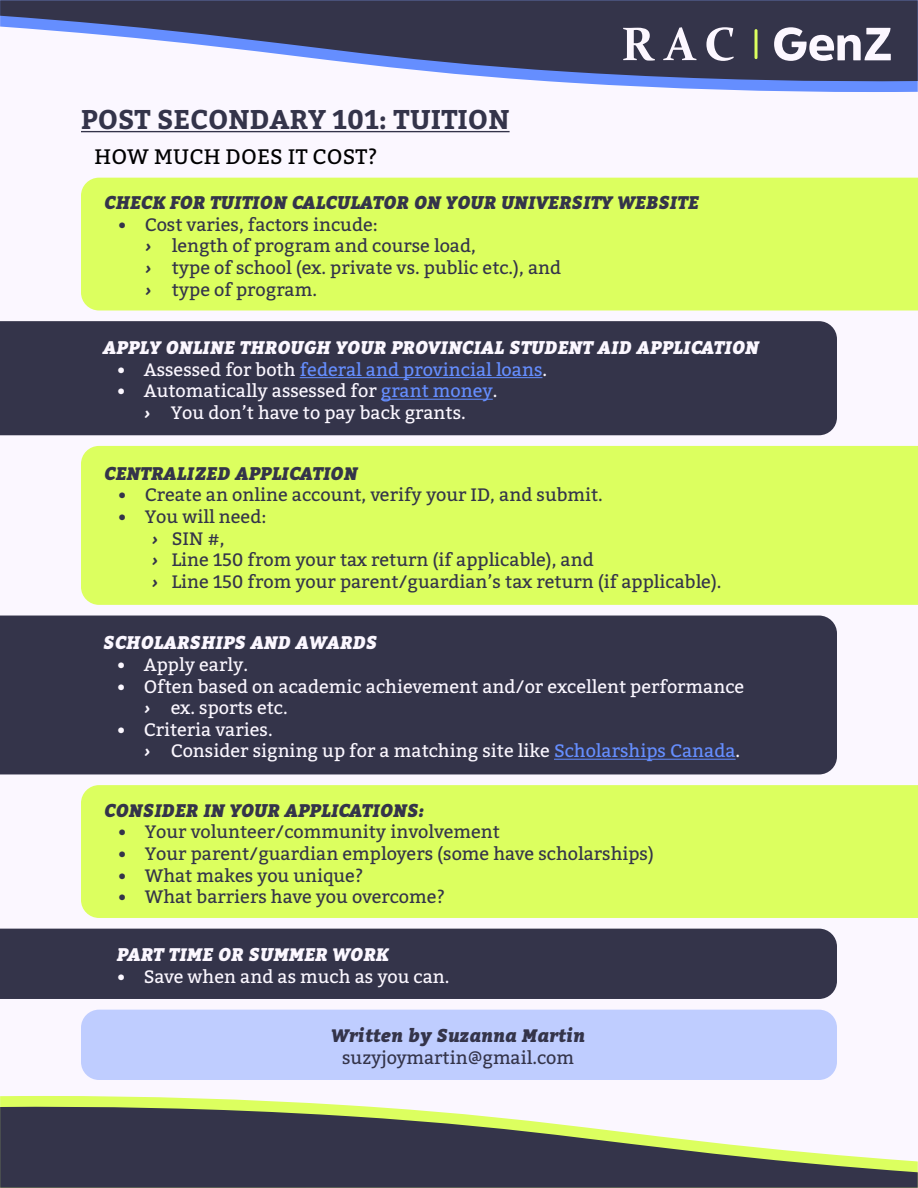
<style>
.page{position:relative;width:918px;height:1188px;background:#fbf7ff}
.page>*{position:absolute;margin:0;border:0;box-sizing:border-box;transform-origin:0 0}
.t1{font:700 27px "Bitter";color:#34344a}
.t2{font:21px "Bitter";letter-spacing:.01em;color:#000}
.t3{font:18px/21.6px "Bitter";color:#34344a}
.t4{font:18px/21.6px "Bitter";color:#fbf7ff}
.t5{font:italic 900 18px "Bitter";color:#34344a}
.t6{font:italic 900 18px "Bitter";color:#fbf7ff}
.t7{font:18px "Bitter";color:#658eff}
.s1{font-weight:700;font-style:italic}
.s2{color:#fbf7ff}
.s3{color:#658eff}
</style>
<div class="page">
<svg style="left:560px;top:82px;width:358px;height:10px;fill:#658eff"></svg>
<svg style="left:0;top:0;width:918px;height:82px;fill:#34344a"></svg>
<svg style="left:0;top:1096px;width:358px;height:10px;fill:#dcff5f"></svg>
<svg style="left:0;top:1106px;width:918px;height:82px;fill:#34344a"></svg>
<hr style="left:755px;top:29px;width:3px;height:30px;background:#dcff5f">
<svg style="left:774px;top:27px;width:117px;height:34px"></svg>
<svg style="left:623px;top:28px;width:32px;height:33px"></svg>
<svg style="left:663px;top:27px;width:34px;height:33px"></svg>
<svg style="left:706px;top:27px;width:28px;height:34px"></svg>
<hr style="left:81px;top:131px;width:429px;height:1px;background:#34344a">
<div style="left:81px;top:178px;width:837px;height:132px;background:#dcff5f"></div>
<div style="left:0;top:321px;width:837px;height:114px;background:#34344a"></div>
<hr style="left:300px;top:377px;width:242px;height:1px;background:#658eff">
<hr style="left:381px;top:399px;width:112px;height:1px;background:#658eff">
<div style="left:81px;top:446px;width:837px;height:159px;background:#dcff5f"></div>
<div style="left:0;top:616px;width:837px;height:158px;background:#34344a"></div>
<hr style="left:554px;top:759px;width:182px;height:1px;background:#658eff">
<div style="left:81px;top:785px;width:837px;height:133px;background:#dcff5f"></div>
<div style="left:0;top:929px;width:837px;height:70px;background:#34344a"></div>
<div style="left:81px;top:1010px;width:756px;height:70px;background:#bfcdff;border-radius:18px"></div>
<h1 class="t1" style="left:81px;top:102px;width:430px">POST SECONDARY 101: TUITION</h1>
<p class="t2" style="left:95px;top:143px;width:285px">HOW MUCH DOES IT COST?</p>
<p class="t5" style="left:104px;top:191px;width:596px">CHECK FOR TUITION CALCULATOR ON YOUR UNIVERSITY WEBSITE</p>
<p class="t3" style="left:145px;top:214px;width:418px;text-indent:-27px">• Cost varies, factors incude:<br><span class="s1">›</span> length of program and course load,<br><span class="s1">›</span> type of school (ex. private vs. public etc.), and <span class="s1">›</span> type of program.</p>
<p class="t6" style="left:103px;top:336px;width:658px">APPLY ONLINE THROUGH YOUR PROVINCIAL STUDENT AID APPLICATION</p>
<p class="t7" style="left:117px;top:358px;width:432px"><span class="s2">• Assessed for both</span> federal and provincial loans<span class="s2">.</span></p>
<p class="t4" style="left:117px;top:380px;width:382px;text-align:center">• Automatically assessed for <span class="s3">grant money</span>. <span class="s1">›</span> You don’t have to pay back grants.</p>
<p class="t5" style="left:104px;top:461px;width:255px">CENTRALIZED APPLICATION</p>
<p class="t3" style="left:118px;top:484px;width:487px">• Create an online account, verify your ID, and submit.</p>
<p class="t3" style="left:151px;top:506px;width:572px;text-indent:-34px">• You will need:<br><span class="s1">›</span> SIN #,<br><span class="s1">›</span> Line 150 from your tax return (if applicable), and<br><span class="s1">›</span> Line 150 from your parent/guardian’s tax return (if applicable).</p>
<p class="t6" style="left:103px;top:631px;width:276px">SCHOLARSHIPS AND AWARDS</p>
<p class="t4" style="left:117px;top:654px;width:133px">• Apply early.</p>
<p class="t4" style="left:144px;top:676px;width:602px;text-indent:-27px">• Often based on academic achievement and/or excellent performance <span class="s1">›</span> ex. sports etc.</p>
<p class="t4" style="left:144px;top:719px;width:598px;text-indent:-27px">• Criteria varies.<br><span class="s1">›</span> Consider signing up for a matching site like <span class="s3">Scholarships Canada</span>.</p>
<p class="t5" style="left:104px;top:798px;width:322px">CONSIDER IN YOUR APPLICATIONS:</p>
<p class="t3" style="left:118px;top:821px;width:384px">• Your volunteer/community involvement</p>
<p class="t3" style="left:118px;top:843px;width:538px">• Your parent/guardian employers (some have scholarships)</p>
<p class="t3" style="left:118px;top:865px;width:247px">• What makes you unique?</p>
<p class="t3" style="left:118px;top:886px;width:329px">• What barriers have you overcome?</p>
<p class="t6" style="left:117px;top:943px;width:273px">PART TIME OR SUMMER WORK</p>
<p class="t4" style="left:117px;top:966px;width:334px">• Save when and as much as you can.</p>
<p class="t5" style="left:331px;top:1024px;width:256px">Written by Suzanna Martin</p>
<p class="t3" style="left:342px;top:1047px;width:234px">suzyjoymartin@gmail.com</p>
</div>
